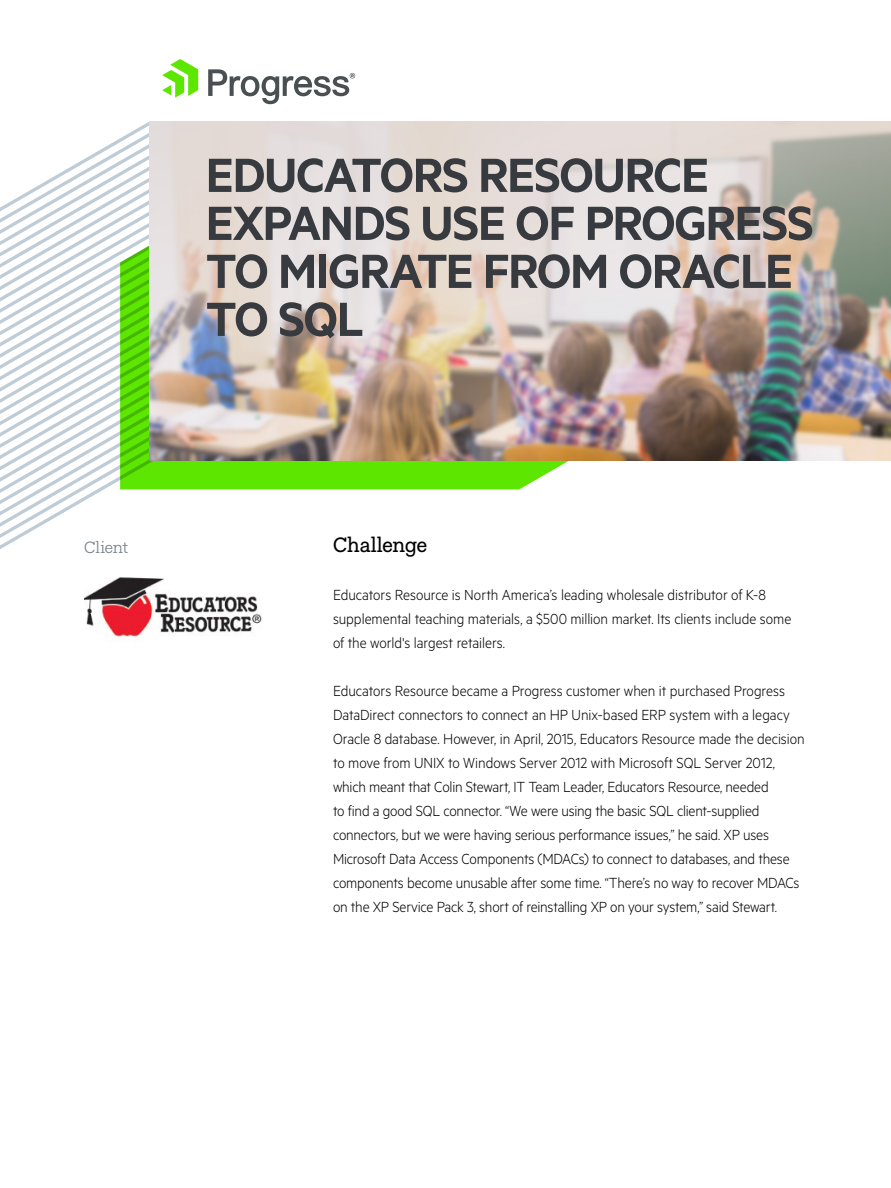
<style>
.page{position:relative;width:891px;height:1188px;background:#fff}
.page>*{position:absolute;margin:0;border:0;box-sizing:border-box;transform-origin:0 0}
.t1{font:600 54px/48px "Metric";letter-spacing:-.025em;color:#373a3e}
.Body{font:21px "Fakt Slab Pro";letter-spacing:-.015em;color:#000}
.Body-2{font:300 16.5px/24px "Metric";letter-spacing:-.01em;color:#000;scale:.95 1}
.Sidebar_Titles{font:16.5px "Fakt Slab Pro Blond";letter-spacing:-.015em;color:#7d878f}
</style>
<div class="page">
<svg style="left:162px;top:59px;width:36px;height:39px"></svg>
<svg style="left:208px;top:69px;width:147px;height:35px"></svg>
<svg style="left:185px;top:461px;width:384px;height:29px;background:#69e714"></svg>
<svg style="left:0;top:122px;width:185px;height:427px"></svg>
<img style="left:150px;top:122px;width:741px;height:339px">
<img style="left:84px;top:577px;width:178px;height:61px">
<p class="t1" style="left:206px;top:150px;width:610px">EDUCATORS RESOURCE<br>EXPANDS USE OF PROGRESS<br>TO MIGRATE FROM ORACLE<br>TO SQL</p>
<p class="Sidebar_Titles" style="left:84px;top:536px;width:46px">Client</p>
<p class="Body" style="left:333px;top:531px;width:96px">Challenge</p>
<p class="Body-2" style="left:333px;top:582px;width:484px">Educators Resource is North America’s leading wholesale distributor of K-8 supplemental teaching materials, a $500 million market. Its clients include some of the world's largest retailers.</p>
<p class="Body-2" style="left:333px;top:678px;width:498px">Educators Resource became a Progress customer when it purchased Progress DataDirect connectors to connect an HP Unix-based ERP system with a legacy Oracle 8 database. However, in April, 2015, Educators Resource made the decision to move from UNIX to Windows Server 2012 with Microsoft SQL Server 2012, which meant that Colin Stewart, IT Team Leader, Educators Resource, needed<br>to find a good SQL connector. “We were using the basic SQL client-supplied connectors, but we were having serious performance issues,” he said. XP uses Microsoft Data Access Components (MDACs) to connect to databases, and these components become unusable after some time. “There’s no way to recover MDACs on the XP Service Pack 3, short of reinstalling XP on your system,” said Stewart.</p>
</div>
